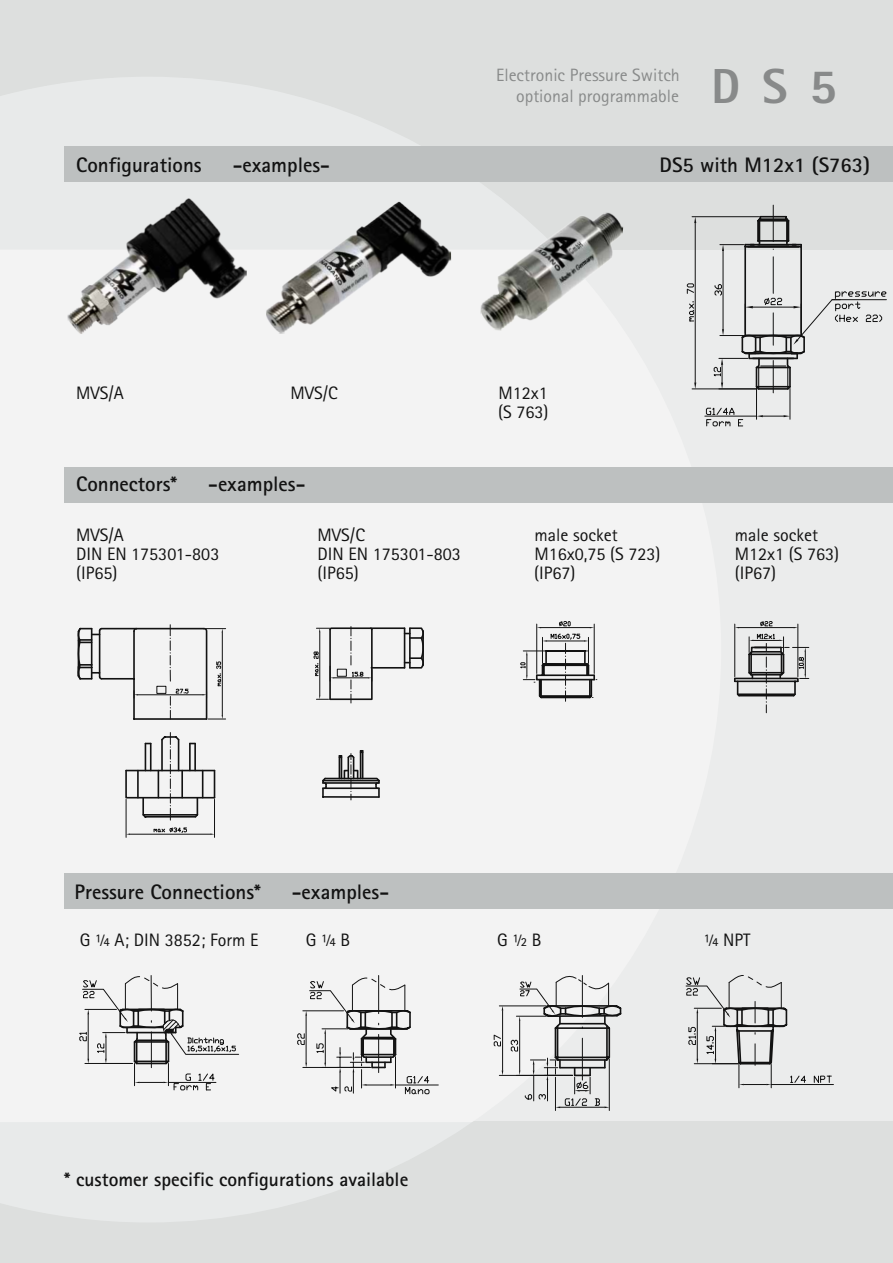
<style>
.page{position:relative;width:893px;height:1263px;background:#fff}
.page>*{position:absolute;margin:0;border:0;box-sizing:border-box;transform-origin:0 0}
.t1{font:800 49.2px "Rotis Sans Serif";color:#888a8a}
.t2{font:700 21px "Rotis Sans Serif";color:#121212}
.t3{font:700 19.5px "Rotis Sans Serif";color:#121212}
.t4{font:18px/18.9px "Rotis Sans Serif";color:#121212}
.t5{font:17.85px/20.9px "Rotis Sans Serif";color:#888a8a;text-align:right}
</style>
<div class="page">
<div style="left:0;top:249px;width:893px;height:872px;background:#ebecec"></div>
<div style="left:0;top:0;width:893px;height:250px;background:#dddfde"></div>
<div style="left:0;top:1121px;width:893px;height:142px;background:#dddfde"></div>
<img style="left:0;top:77px;width:721px;height:1145px">
<div style="left:64px;top:467px;width:829px;height:35px;background:#bdc0c0"></div>
<div style="left:64px;top:146px;width:829px;height:35px;background:#bdc0c0"></div>
<div style="left:64px;top:873px;width:829px;height:36px;background:#bdc0c0"></div>
<hr style="left:138px;top:694px;width:65px;height:1px;background:#121212">
<svg style="left:135px;top:691px;width:3px;height:7px"></svg>
<hr style="left:134px;top:718px;width:73px;height:2px;background:#121212">
<hr style="left:137px;top:628px;width:67px;height:1px;background:#121212">
<hr style="left:133px;top:679px;width:2px;height:40px;background:#121212">
<hr style="left:102px;top:628px;width:34px;height:1px;background:#121212">
<hr style="left:102px;top:678px;width:32px;height:1px;background:#121212">
<svg style="left:76px;top:626px;width:28px;height:55px"></svg>
<hr style="left:133px;top:631px;width:2px;height:48px;background:#121212">
<div style="left:156px;top:686px;width:10px;height:8px;border:1px solid #121212"></div>
<svg style="left:132px;top:627px;width:6px;height:6px"></svg>
<svg style="left:170px;top:625px;width:1px;height:56px"></svg>
<svg style="left:170px;top:688px;width:19px;height:31px"></svg>
<svg style="left:202px;top:627px;width:24px;height:94px"></svg>
<svg style="left:124px;top:732px;width:92px;height:88px"></svg>
<hr style="left:214px;top:799px;width:1px;height:38px;background:#121212">
<hr style="left:126px;top:799px;width:1px;height:38px;background:#121212">
<hr style="left:130px;top:834px;width:81px;height:1px;background:#121212">
<svg style="left:153px;top:826px;width:34px;height:7px"></svg>
<svg style="left:313px;top:626px;width:112px;height:77px"></svg>
<svg style="left:321px;top:750px;width:60px;height:50px"></svg>
<hr style="left:771px;top:1084px;width:62px;height:1px;background:#121212">
<svg style="left:813px;top:1075px;width:18px;height:8px"></svg>
<svg style="left:685px;top:975px;width:121px;height:113px"></svg>
<hr style="left:609px;top:1059px;width:1px;height:51px;background:#121212">
<hr style="left:555px;top:1077px;width:1px;height:33px;background:#121212">
<hr style="left:499px;top:1005px;width:47px;height:1px;background:#121212">
<hr style="left:499px;top:1075px;width:74px;height:1px;background:#121212">
<hr style="left:502px;top:1010px;width:1px;height:60px;background:#121212">
<svg style="left:493px;top:1034px;width:8px;height:13px"></svg>
<hr style="left:582px;top:975px;width:1px;height:42px;background:#121212">
<svg style="left:510px;top:976px;width:131px;height:132px"></svg>
<hr style="left:378px;top:975px;width:1px;height:39px;background:#121212">
<hr style="left:395px;top:1085px;width:43px;height:1px;background:#121212">
<svg style="left:297px;top:977px;width:133px;height:118px"></svg>
<hr style="left:151px;top:975px;width:1px;height:36px;background:#121212">
<svg style="left:78px;top:976px;width:161px;height:115px"></svg>
<hr style="left:692px;top:216px;width:67px;height:1px;background:#121212">
<hr style="left:692px;top:388px;width:65px;height:1px;background:#121212">
<hr style="left:695px;top:223px;width:1px;height:160px;background:#121212">
<svg style="left:694px;top:217px;width:2px;height:6px"></svg>
<svg style="left:694px;top:383px;width:2px;height:6px"></svg>
<svg style="left:688px;top:301px;width:7px;height:21px"></svg>
<svg style="left:687px;top:283px;width:8px;height:11px"></svg>
<hr style="left:773px;top:257px;width:1px;height:36px;background:#121212">
<hr style="left:773px;top:205px;width:1px;height:37px;background:#121212">
<hr style="left:773px;top:360px;width:1px;height:33px;background:#121212">
<hr style="left:790px;top:388px;width:1px;height:31px;background:#121212">
<hr style="left:756px;top:388px;width:1px;height:31px;background:#121212">
<hr style="left:705px;top:416px;width:51px;height:1px;background:#121212">
<svg style="left:757px;top:415px;width:33px;height:2px"></svg>
<svg style="left:706px;top:406px;width:37px;height:21px"></svg>
<hr style="left:723px;top:251px;width:1px;height:78px;background:#121212">
<hr style="left:800px;top:245px;width:2px;height:90px;background:#121212">
<hr style="left:744px;top:245px;width:2px;height:90px;background:#121212">
<svg style="left:720px;top:215px;width:82px;height:36px"></svg>
<svg style="left:712px;top:284px;width:175px;height:107px"></svg>
<svg style="left:519px;top:620px;width:78px;height:81px"></svg>
<svg style="left:734px;top:621px;width:75px;height:92px"></svg>
<img style="left:68px;top:198px;width:179px;height:137px">
<img style="left:265px;top:199px;width:187px;height:135px">
<img style="left:480px;top:207px;width:144px;height:129px">
<p class="t5" style="left:496px;top:64px;width:185px">Electronic Pressure Switch optional programmable</p>
<h1 class="t1" style="left:711px;top:55px;width:127px">DS5</h1>
<p class="t2" style="left:76px;top:151px;width:127px">Configurations</p>
<p class="t2" style="left:233px;top:151px;width:99px">-examples-</p>
<p class="t2" style="left:660px;top:151px;width:212px">DS5 with M12x1 (S763)</p>
<p class="t4" style="left:76px;top:384px;width:49px">MVS/A</p>
<p class="t4" style="left:291px;top:384px;width:49px">MVS/C</p>
<p class="t2" style="left:76px;top:471px;width:103px">Connectors*</p>
<p class="t2" style="left:208px;top:471px;width:99px">-examples-</p>
<p class="t4" style="left:498px;top:384px;width:52px">M12x1 (S 763)</p>
<p class="t4" style="left:76px;top:525px;width:145px">MVS/A<br>DIN EN 175301-803</p>
<p class="t4" style="left:318px;top:525px;width:145px">MVS/C<br>DIN EN 175301-803</p>
<p class="t4" style="left:534px;top:525px;width:128px">male socket<br>M16x0,75 (S 723)</p>
<p class="t4" style="left:735px;top:525px;width:106px">male socket<br>M12x1 (S 763)</p>
<p class="t4" style="left:76px;top:563px;width:43px">(IP65)</p>
<p class="t4" style="left:318px;top:563px;width:43px">(IP65)</p>
<p class="t4" style="left:534px;top:563px;width:43px">(IP67)</p>
<p class="t4" style="left:735px;top:563px;width:43px">(IP67)</p>
<p class="t2" style="left:75px;top:879px;width:188px">Pressure Connections*</p>
<p class="t2" style="left:292px;top:879px;width:99px">-examples-</p>
<p class="t4" style="left:80px;top:931px;width:180px">G ¼ A; DIN 3852; Form E</p>
<p class="t4" style="left:306px;top:931px;width:46px">G ¼ B</p>
<p class="t4" style="left:497px;top:931px;width:46px">G ½ B</p>
<p class="t4" style="left:704px;top:931px;width:48px">¼ NPT</p>
<p class="t3" style="left:64px;top:1167px;width:346px">* customer specific configurations available</p>
</div>
